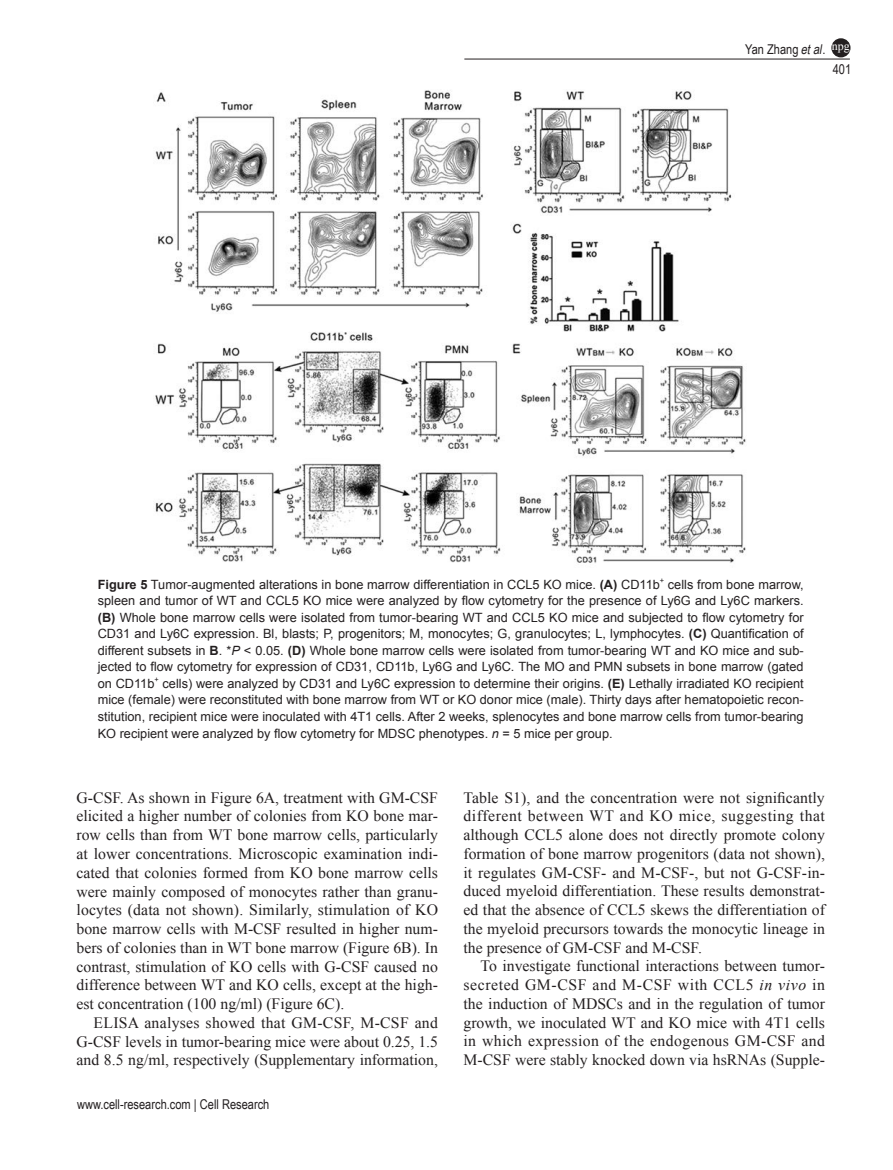
<style>
.page{position:relative;width:893px;height:1170px;background:#fff}
.page>*{position:absolute;margin:0;border:0;box-sizing:border-box;transform-origin:0 0}
.t1{font:15.75px/18.8px "Times New Roman";color:#231f20;text-align:justify}
.t2{font:13.5px "Arial Narrow";color:#231f20}
.t3{font:12.75px/16.5px "Arial";color:#231f20;text-align:justify}
.t4{font:12px "Times New Roman";color:#fff}
.t5{font:7.5px "Arial";color:#231f20}
.s1{font-style:italic}
.s2{font-weight:700}
</style>
<div class="page">
<hr style="left:464px;top:59px;width:386px;height:1px;background:#231f20">
<div style="left:832px;top:39px;width:18px;height:18px;background:#231f20;border-radius:50%"></div>
<div style="left:831px;top:38px;width:19px;height:19px;border:2px solid #231f20;border-radius:50%"></div>
<img style="left:155px;top:90px;width:591px;height:473px">
<p class="t4" style="left:832px;top:38px;width:19px">npg</p>
<p class="t2" style="left:745px;top:40px;width:82px">Yan Zhang <span class="s1">etal</span>.</p>
<p class="t2" style="left:833px;top:59px;width:20px">401</p>
<p class="t3" style="left:98px;top:576px;width:564px"><span class="s2">Figure 5</span> Tumor-augmented alterations in bone marrow differentiation in CCL5 KO mice. <span class="s2">(A)</span> CD11b</p>
<p class="t5" style="left:660px;top:575px;width:6px">+</p>
<p class="t3" style="left:98px;top:576px;width:707px;text-indent:570px">cells from bone marrow, spleen and tumor of WT and CCL5 KO mice were analyzed by flow cytometry for the presence of Ly6G and Ly6C markers. <span class="s2">(B)</span> Whole bone marrow cells were isolated from tumor-bearing WT and CCL5 KO mice and subjected to flow cytometry for CD31 and Ly6C expression. Bl, blasts; P, progenitors; M, monocytes; G, granulocytes; L, lymphocytes. <span class="s2">(C)</span> Quantification of different subsets in <span class="s2">B</span>. *<span class="s1">P</span> &lt; 0.05. <span class="s2">(D)</span> Whole bone marrow cells were isolated from tumor-bearing WT and KO mice and sub&shy;jected to flow cytometry for expression of CD31, CD11b, Ly6G and Ly6C. The MO and PMN subsets in bone marrow (gated on CD11b</p>
<p class="t5" style="left:154px;top:674px;width:6px">+</p>
<p class="t3" style="left:98px;top:675px;width:707px;text-indent:65px">cells) were analyzed by CD31 and Ly6C expression to determine their origins. <span class="s2">(E)</span> Lethally irradiated KO recipient mice (female) were reconstituted with bone marrow from WT or KO donor mice (male). Thirty days after hematopoietic recon&shy;stitution, recipient mice were inoculated with 4T1 cells. After 2 weeks, splenocytes and bone marrow cells from tumor-bearing KO recipient were analyzed by flow cytometry for MDSC phenotypes. <span class="s1">n</span> = 5 mice per group.</p>
<p class="t1" style="left:77px;top:787px;width:363px">G-CSF. As shown in Figure 6A, treatment with GM-CSF elicited a higher number of colonies from KO bone mar&shy;row cells than from WT bone marrow cells, particularly at lower concentrations. Microscopic examination indi&shy;cated that colonies formed from KO bone marrow cells were mainly composed of monocytes rather than granu&shy;locytes (data not shown). Similarly, stimulation of KO bone marrow cells with M-CSF resulted in higher num&shy;bers of colonies than in WT bone marrow (Figure 6B). In contrast, stimulation of KO cells with G-CSF caused no difference between WT and KO cells, except at the high&shy;est concentration (100 ng/ml) (Figure 6C).</p>
<p class="t1" style="left:77px;top:1012px;width:363px;text-indent:17px">ELISA analyses showed that GM-CSF, M-CSF and G-CSF levels in tumor-bearing mice were about 0.25, 1.5 and 8.5 ng/ml, respectively (Supplementary information,</p>
<p class="t2" style="left:77px;top:1094px;width:194px">www.cell-research.com | Cell Research</p>
<p class="t1" style="left:463px;top:787px;width:363px">Table S1), and the concentration were not significantly different between WT and KO mice, suggesting that although CCL5 alone does not directly promote colony formation of bone marrow progenitors (data not shown), it regulates GM-CSF- and M-CSF-, but not G-CSF-in&shy;duced myeloid differentiation. These results demonstrat&shy;ed that the absence of CCL5 skews the differentiation of the myeloid precursors towards the monocytic lineage in the presence of GM-CSF and M-CSF.</p>
<p class="t1" style="left:463px;top:956px;width:363px;text-indent:17px">To investigate functional interactions between tumor&shy;secreted GM-CSF and M-CSF with CCL5 <span class="s1">in vivo</span> in the induction of MDSCs and in the regulation of tumor growth, we inoculated WT and KO mice with 4T1 cells in which expression of the endogenous GM-CSF and M-CSF were stably knocked down via hsRNAs (Supple-</p>
</div>
